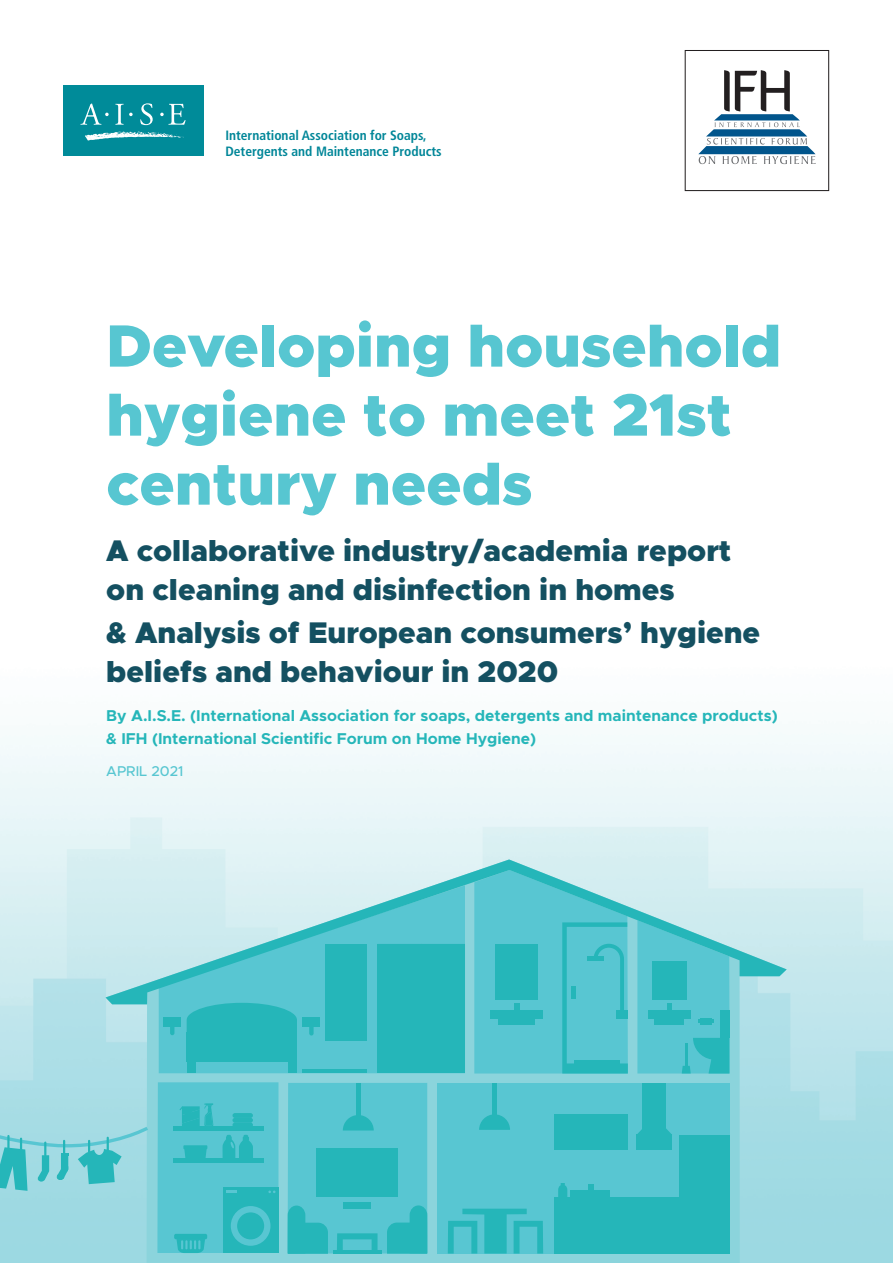
<style>
.page{position:relative;width:893px;height:1263px;background:#fff}
.page>*{position:absolute;margin:0;border:0;box-sizing:border-box;transform-origin:0 0}
.t1{font:900 60px/69px "Metropolis";color:#57c6d1}
.t2{font:900 30px/39px "Metropolis";color:#145061}
.t3{font:700 15.75px/22.5px "Metropolis";color:#25b6b9}
.t4{font:500 14.25px "Metropolis";color:#57c6d1}
.t5{font:700 condensed 13.5px/16.2px "Frutiger LT Std";color:#008698}
</style>
<div class="page">
<svg style="left:106px;top:1004px;width:681px;height:259px;fill:#8ed4dd"></svg>
<div style="left:159px;top:1004px;width:218px;height:69px;background:#58c6d2"></div>
<div style="left:157px;top:1082px;width:121px;height:171px;background:#58c6d2"></div>
<div style="left:437px;top:1083px;width:293px;height:170px;background:#58c6d2"></div>
<div style="left:223px;top:1199px;width:55px;height:54px;background:#25b6b9"></div>
<div style="left:223px;top:1187px;width:55px;height:12px;background:#25b6b9"></div>
<svg style="left:448px;top:1209px;width:95px;height:44px"></svg>
<div style="left:492px;top:1083px;width:5px;height:41px;background:#25b6b9"></div>
<div style="left:679px;top:1135px;width:50px;height:118px;background:#25b6b9"></div>
<div style="left:627px;top:1201px;width:52px;height:52px;background:#25b6b9"></div>
<div style="left:554px;top:1196px;width:125px;height:5px;background:#25b6b9"></div>
<div style="left:642px;top:1083px;width:24px;height:45px;background:#25b6b9"></div>
<div style="left:636px;top:1135px;width:36px;height:15px;background:#25b6b9"></div>
<svg style="left:636px;top:1128px;width:36px;height:7px"></svg>
<div style="left:554px;top:1114px;width:74px;height:36px;background:#25b6b9"></div>
<hr style="left:580px;top:1126px;width:4px;height:13px;background:#25b6b9">
<hr style="left:598px;top:1126px;width:4px;height:13px;background:#25b6b9">
<div style="left:377px;top:1004px;width:88px;height:69px;background:#25b6b9"></div>
<div style="left:410px;top:1002px;width:5px;height:13px;background:#25b6b9"></div>
<div style="left:428px;top:1002px;width:5px;height:13px;background:#25b6b9"></div>
<svg style="left:187px;top:1004px;width:110px;height:29px"></svg>
<div style="left:187px;top:1041px;width:110px;height:20px;background:#25b6b9"></div>
<div style="left:187px;top:1033px;width:110px;height:8px;background:#25b6b9"></div>
<div style="left:247px;top:1025px;width:41px;height:8px;background:#25b6b9"></div>
<div style="left:196px;top:1025px;width:41px;height:8px;background:#25b6b9"></div>
<div style="left:187px;top:1061px;width:9px;height:12px;background:#25b6b9"></div>
<div style="left:288px;top:1061px;width:9px;height:12px;background:#25b6b9"></div>
<svg style="left:637px;top:1004px;width:93px;height:69px"></svg>
<hr style="left:685px;top:1043px;width:2px;height:23px;background:#25b6b9">
<div style="left:325px;top:944px;width:42px;height:97px;background:#25b6b9"></div>
<svg style="left:474px;top:1004px;width:154px;height:69px"></svg>
<div style="left:616px;top:1010px;width:12px;height:8px;background:#25b6b9"></div>
<svg style="left:554px;top:1183px;width:73px;height:70px"></svg>
<hr style="left:580px;top:1219px;width:4px;height:18px;background:#25b6b9">
<hr style="left:598px;top:1219px;width:4px;height:18px;background:#25b6b9">
<hr style="left:574px;top:1060px;width:46px;height:4px;background:#25b6b9">
<hr style="left:302px;top:1070px;width:65px;height:3px;background:#25b6b9">
<svg style="left:0;top:1124px;width:151px;height:67px"></svg>
<svg style="left:106px;top:859px;width:681px;height:145px"></svg>
<svg style="left:288px;top:1083px;width:139px;height:171px"></svg>
<svg style="left:170px;top:1027px;width:4px;height:8px"></svg>
<svg style="left:479px;top:1114px;width:31px;height:16px"></svg>
<div style="left:174px;top:1234px;width:33px;height:5px;background:#25b6b9;border-radius:2px"></div>
<svg style="left:176px;top:1239px;width:29px;height:14px"></svg>
<div style="left:232px;top:1122px;width:21px;height:5px;background:#25b6b9;border-radius:2px"></div>
<hr style="left:232px;top:1118px;width:21px;height:4px;background:#25b6b9;border-radius:2px">
<div style="left:232px;top:1113px;width:21px;height:5px;background:#25b6b9;border-radius:2px"></div>
<div style="left:231px;top:1206px;width:39px;height:40px;background:#58c6d2;border-radius:50%"></div>
<div style="left:237px;top:1212px;width:27px;height:27px;background:#25b6b9;border-radius:50%"></div>
<svg style="left:226px;top:1190px;width:11px;height:3px"></svg>
<svg style="left:268px;top:1190px;width:8px;height:3px"></svg>
<div style="left:173px;top:1158px;width:91px;height:5px;background:#25b6b9"></div>
<div style="left:173px;top:1126px;width:91px;height:5px;background:#25b6b9"></div>
<div style="left:163px;top:1017px;width:18px;height:10px;background:#25b6b9"></div>
<svg style="left:309px;top:1027px;width:5px;height:8px"></svg>
<div style="left:302px;top:1017px;width:18px;height:10px;background:#25b6b9"></div>
<svg style="left:223px;top:1135px;width:30px;height:23px"></svg>
<svg style="left:184px;top:1149px;width:23px;height:9px"></svg>
<svg style="left:183px;top:1145px;width:24px;height:4px"></svg>
<hr style="left:190px;top:1152px;width:11px;height:4px;background:#25b6b9">
<svg style="left:179px;top:1103px;width:34px;height:23px"></svg>
<div style="left:64px;top:85px;width:140px;height:71px;background:#008b99"></div>
<svg style="left:80px;top:103px;width:29px;height:22px"></svg>
<svg style="left:115px;top:104px;width:18px;height:21px"></svg>
<svg style="left:140px;top:103px;width:13px;height:22px"></svg>
<svg style="left:160px;top:104px;width:26px;height:21px"></svg>
<svg style="left:85px;top:131px;width:99px;height:10px"></svg>
<svg style="left:685px;top:50px;width:144px;height:141px"></svg>
<p class="t5" style="left:225px;top:127px;width:218px">International Association for Soaps,<br>Detergents and Maintenance Products</p>
<h1 class="t1" style="left:106px;top:312px;width:676px">Developing household hygiene to meet 21st century needs</h1>
<p class="t2" style="left:106px;top:531px;width:627px">A collaborative industry/academia report on cleaning and disinfection in homes</p>
<p class="t2" style="left:106px;top:613px;width:655px">&amp; Analysis of European consumers’ hygiene beliefs and behaviour in 2020</p>
<p class="t3" style="left:106px;top:705px;width:673px">By A.I.S.E. (International Association for soaps, detergents and maintenance products) &amp; IFH (International Scientific Forum on Home Hygiene)</p>
<p class="t4" style="left:106px;top:762px;width:79px">APRIL 2021</p>
</div>
